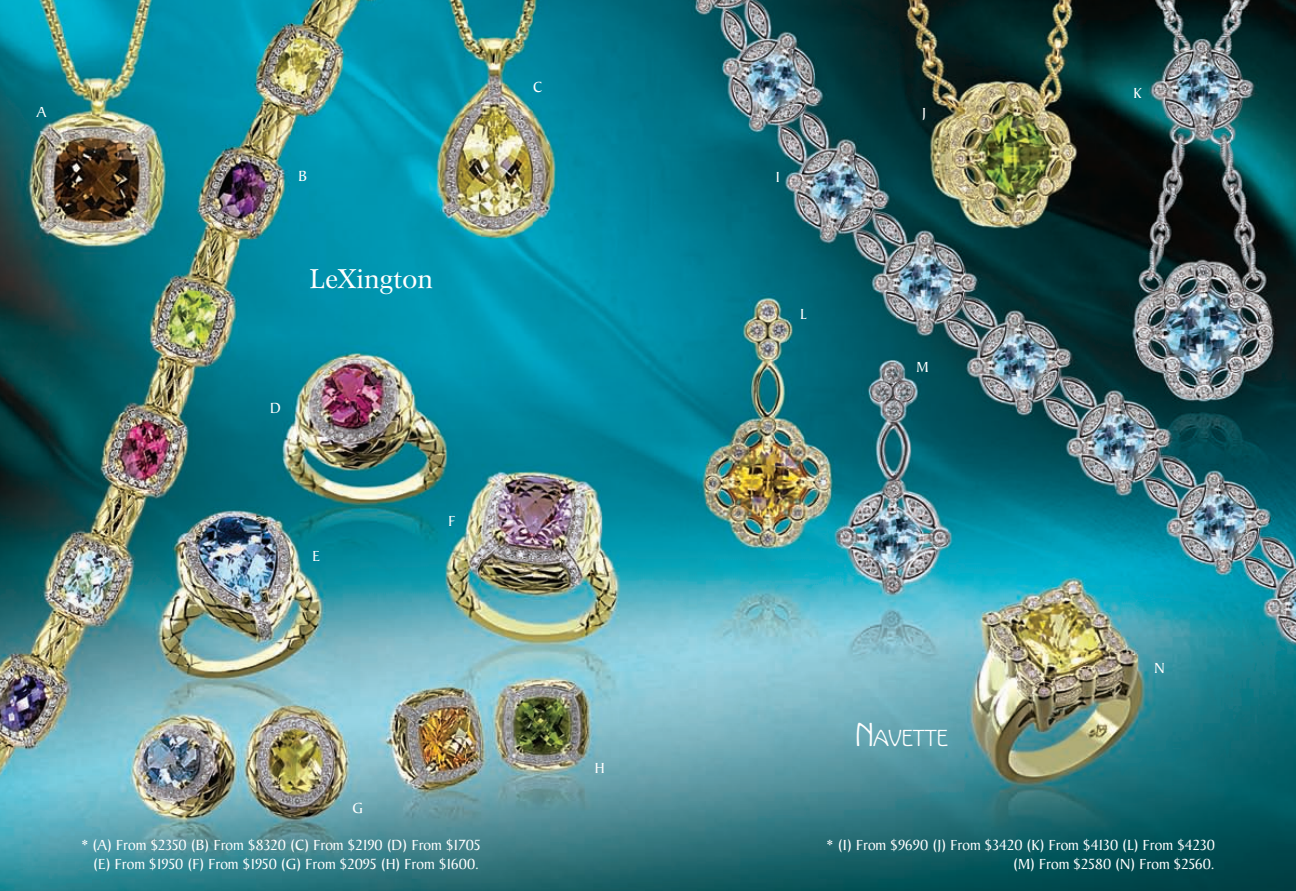
<style>
.page{position:relative;width:1296px;height:891px;background:#fff}
.page>*{position:absolute;margin:0;border:0;box-sizing:border-box;transform-origin:0 0}
.t1{font:27px "Wilke";color:#fff}
.t2{font:20.47px "Kolo LP";color:#fff}
.t3{font:15.75px/18.9px "Baker Signet";color:#fff;text-align:right}
.s1{font-size:29.25px}
</style>
<div class="page">
<img style="left:0;top:0;width:1296px;height:891px">
<p class="t3" style="left:37px;top:103px;width:11px">A</p>
<p class="t3" style="left:299px;top:167px;width:10px">B</p>
<h1 class="t1" style="left:310px;top:263px;width:125px">LeXington</h1>
<p class="t3" style="left:270px;top:399px;width:12px">D</p>
<p class="t3" style="left:312px;top:547px;width:9px">E</p>
<p class="t3" style="left:449px;top:512px;width:8px">F</p>
<p class="t3" style="left:533px;top:78px;width:11px">C</p>
<p class="t3" style="left:353px;top:799px;width:12px">G</p>
<p class="t3" style="left:81px;top:836px;width:401px">* (A) From $2350 (B) From $8320 (C) From $2190 (D) From $1705 (E) From $1950 (F) From $1950 (G) From $2095 (H) From $1600.</p>
<p class="t3" style="left:595px;top:759px;width:11px">H</p>
<p class="t3" style="left:776px;top:168px;width:6px">I</p>
<p class="t3" style="left:800px;top:305px;width:8px">L</p>
<p class="t3" style="left:922px;top:104px;width:6px">J</p>
<p class="t3" style="left:916px;top:358px;width:13px">M</p>
<p class="t3" style="left:1133px;top:84px;width:10px">K</p>
<h2 class="t2" style="left:855px;top:724px;width:94px"><span class="s1">N</span>AVETTE</h2>
<p class="t3" style="left:1154px;top:660px;width:12px">N</p>
<p class="t3" style="left:826px;top:836px;width:390px">* (I) From $9690 (J) From $3420 (K) From $4130 (L) From $4230 (M) From $2580 (N) From $2560.</p>
</div>
